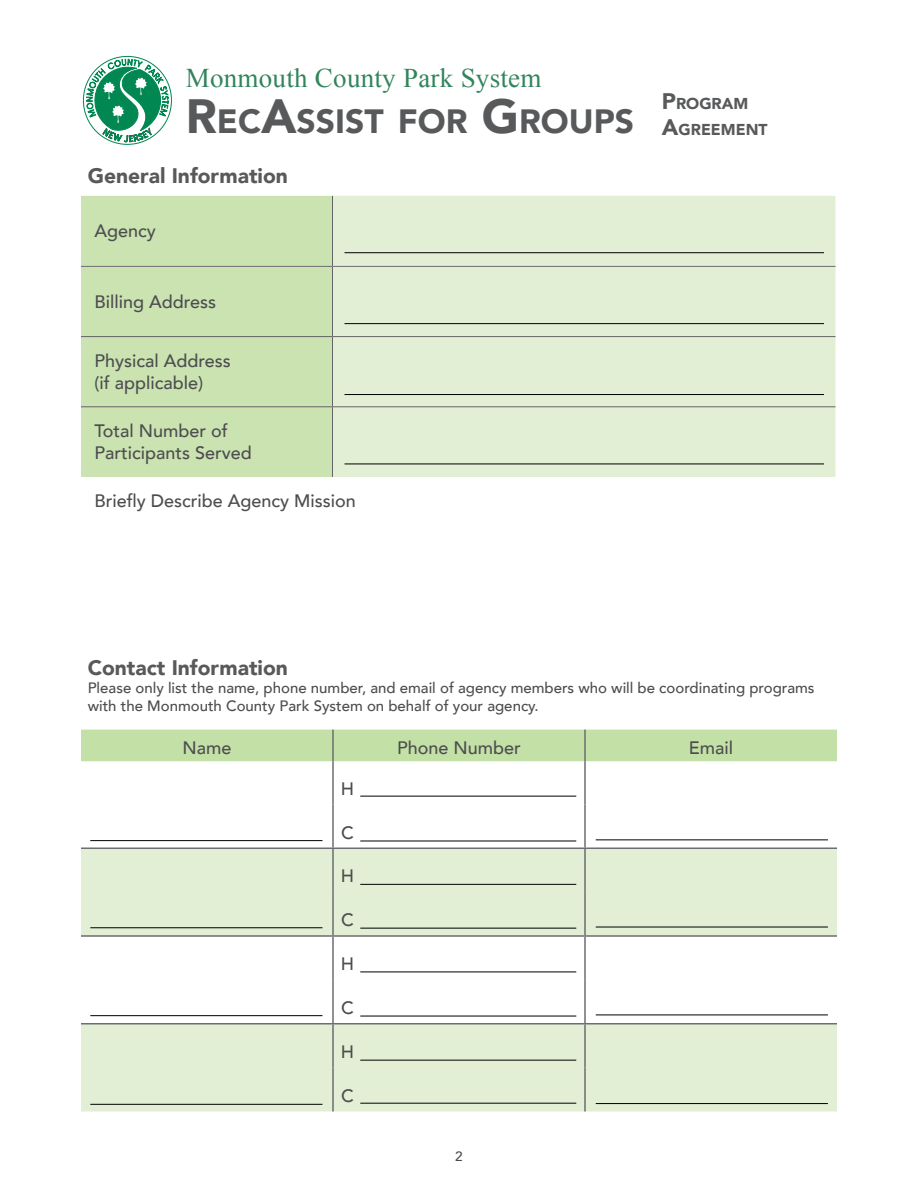
<style>
.page{position:relative;width:918px;height:1188px;background:#fff}
.page>*{position:absolute;margin:0;border:0;box-sizing:border-box;transform-origin:0 0}
.t1{font:900 33.6px "Avenir";color:#58595b}
.t2{font:27px "Times New Roman";letter-spacing:.01em;color:#32845c}
.t3{font:900 21px "Avenir";color:#58595b}
.t4{font:500 18px/21.6px "Avenir";color:#4d4d4f}
.t5{font:900 15.75px "Avenir";color:#58595b}
.t6{font:500 15px/18px "Avenir";color:#4d4d4f}
.t7{font:500 13.5px "Avenir";color:#4a4a4d}
.s1{font-size:48px}
.s2{font-size:22.5px}
</style>
<div class="page">
<svg style="left:86px;top:56px;width:83px;height:89px"></svg>
<div style="left:81px;top:196px;width:251px;height:281px;background:#cae3b1"></div>
<div style="left:333px;top:196px;width:503px;height:281px;background:#e2efd5"></div>
<div style="left:333px;top:266px;width:503px;height:141px;background:#e2efd5"></div>
<hr style="left:332px;top:196px;width:1px;height:70px;background:#636466">
<hr style="left:332px;top:267px;width:1px;height:69px;background:#636466">
<hr style="left:81px;top:336px;width:252px;height:1px;background:#636466">
<hr style="left:333px;top:336px;width:502px;height:1px;background:#636466">
<hr style="left:332px;top:337px;width:1px;height:69px;background:#636466">
<hr style="left:81px;top:406px;width:252px;height:1px;background:#636466">
<hr style="left:333px;top:406px;width:502px;height:1px;background:#636466">
<hr style="left:332px;top:407px;width:1px;height:70px;background:#636466">
<hr style="left:81px;top:266px;width:252px;height:1px;background:#6d6e71">
<hr style="left:333px;top:266px;width:502px;height:1px;background:#6d6e71">
<div style="left:81px;top:730px;width:756px;height:31px;background:#c3e0a6"></div>
<svg style="left:81px;top:849px;width:756px;height:263px;fill:#e2efd5"></svg>
<hr style="left:332px;top:761px;width:2px;height:43px;background:#6d6e71">
<hr style="left:584px;top:761px;width:2px;height:43px;background:#6d6e71">
<hr style="left:332px;top:804px;width:2px;height:44px;background:#6d6e71">
<hr style="left:584px;top:804px;width:2px;height:44px;background:#6d6e71">
<hr style="left:81px;top:848px;width:252px;height:1px;background:#6d6e71">
<hr style="left:333px;top:848px;width:252px;height:1px;background:#6d6e71">
<hr style="left:332px;top:849px;width:2px;height:43px;background:#6d6e71">
<hr style="left:585px;top:848px;width:252px;height:1px;background:#6d6e71">
<hr style="left:584px;top:849px;width:2px;height:43px;background:#6d6e71">
<hr style="left:332px;top:892px;width:2px;height:43px;background:#6d6e71">
<hr style="left:584px;top:892px;width:2px;height:43px;background:#6d6e71">
<hr style="left:81px;top:935px;width:252px;height:2px;background:#6d6e71">
<hr style="left:333px;top:935px;width:252px;height:2px;background:#6d6e71">
<hr style="left:332px;top:937px;width:2px;height:43px;background:#6d6e71">
<hr style="left:585px;top:935px;width:252px;height:2px;background:#6d6e71">
<hr style="left:584px;top:937px;width:2px;height:43px;background:#6d6e71">
<hr style="left:332px;top:980px;width:2px;height:43px;background:#6d6e71">
<hr style="left:584px;top:980px;width:2px;height:43px;background:#6d6e71">
<hr style="left:81px;top:1023px;width:252px;height:1px;background:#6d6e71">
<hr style="left:333px;top:1023px;width:252px;height:1px;background:#6d6e71">
<hr style="left:332px;top:1024px;width:2px;height:44px;background:#6d6e71">
<hr style="left:585px;top:1023px;width:252px;height:1px;background:#6d6e71">
<hr style="left:584px;top:1024px;width:2px;height:44px;background:#6d6e71">
<hr style="left:332px;top:1068px;width:2px;height:44px;background:#6d6e71">
<hr style="left:584px;top:1068px;width:2px;height:44px;background:#6d6e71">
<hr style="left:332px;top:730px;width:2px;height:31px;background:#6d6e71">
<hr style="left:584px;top:730px;width:2px;height:31px;background:#6d6e71">
<hr style="left:345px;top:252px;width:479px;height:1px;background:#000">
<hr style="left:345px;top:323px;width:479px;height:1px;background:#000">
<hr style="left:345px;top:394px;width:479px;height:1px;background:#000">
<hr style="left:345px;top:464px;width:479px;height:1px;background:#000">
<hr style="left:90px;top:840px;width:233px;height:1px;background:#000">
<hr style="left:596px;top:839px;width:232px;height:1px;background:#000">
<hr style="left:90px;top:927px;width:233px;height:1px;background:#000">
<hr style="left:596px;top:927px;width:232px;height:1px;background:#000">
<hr style="left:90px;top:1015px;width:233px;height:1px;background:#000">
<hr style="left:596px;top:1015px;width:232px;height:1px;background:#000">
<hr style="left:90px;top:1104px;width:233px;height:1px;background:#000">
<hr style="left:596px;top:1103px;width:232px;height:1px;background:#000">
<hr style="left:360px;top:796px;width:216px;height:1px;background:#000">
<hr style="left:360px;top:841px;width:216px;height:1px;background:#000">
<hr style="left:360px;top:884px;width:216px;height:1px;background:#000">
<hr style="left:360px;top:928px;width:216px;height:1px;background:#000">
<hr style="left:360px;top:972px;width:216px;height:1px;background:#000">
<hr style="left:360px;top:1016px;width:216px;height:1px;background:#000">
<hr style="left:360px;top:1060px;width:216px;height:1px;background:#000">
<hr style="left:360px;top:1103px;width:216px;height:1px;background:#000">
<p class="t2" style="left:186px;top:59px;width:357px">Monmouth County Park System</p>
<p class="t1" style="left:186px;top:93px;width:450px"><span class="s1">R</span>EC<span class="s1">A</span>SSIST FOR <span class="s1">G</span>ROUPS</p>
<p class="t5" style="left:662px;top:90px;width:50px"><span class="s2">P</span>ROGRA</p>
<p class="t5" style="left:734px;top:90px;width:16px">M</p>
<p class="t5" style="left:662px;top:116px;width:107px"><span class="s2">A</span>GREEMENT</p>
<p class="t3" style="left:88px;top:158px;width:202px">General Information</p>
<p class="t4" style="left:94px;top:219px;width:63px">Agency</p>
<p class="t4" style="left:94px;top:290px;width:123px">Billing Address</p>
<p class="t4" style="left:94px;top:349px;width:138px">Physical Address</p>
<p class="t4" style="left:94px;top:371px;width:110px">(if applicable)</p>
<p class="t4" style="left:94px;top:419px;width:159px">Total Number of<br>Participants Served</p>
<p class="t4" style="left:94px;top:489px;width:263px">Briefly Describe Agency Mission</p>
<p class="t3" style="left:88px;top:649px;width:202px">Contact Information</p>
<p class="t6" style="left:88px;top:677px;width:728px">Please only list the name, phone number, and email of agency members who will be coordinating programs with the Monmouth County Park System on behalf of your agency.</p>
<p class="t4" style="left:182px;top:736px;width:51px">Name</p>
<p class="t4" style="left:397px;top:736px;width:125px">Phone Number</p>
<p class="t4" style="left:689px;top:736px;width:46px">Email</p>
<p class="t4" style="left:341px;top:777px;width:15px">H</p>
<p class="t4" style="left:341px;top:821px;width:14px">C</p>
<p class="t4" style="left:341px;top:864px;width:15px">H</p>
<p class="t4" style="left:341px;top:908px;width:14px">C</p>
<p class="t4" style="left:341px;top:952px;width:15px">H</p>
<p class="t4" style="left:341px;top:996px;width:14px">C</p>
<p class="t4" style="left:341px;top:1040px;width:15px">H</p>
<p class="t4" style="left:341px;top:1084px;width:14px">C</p>
<p class="t7" style="left:455px;top:1145px;width:9px">2</p>
</div>
